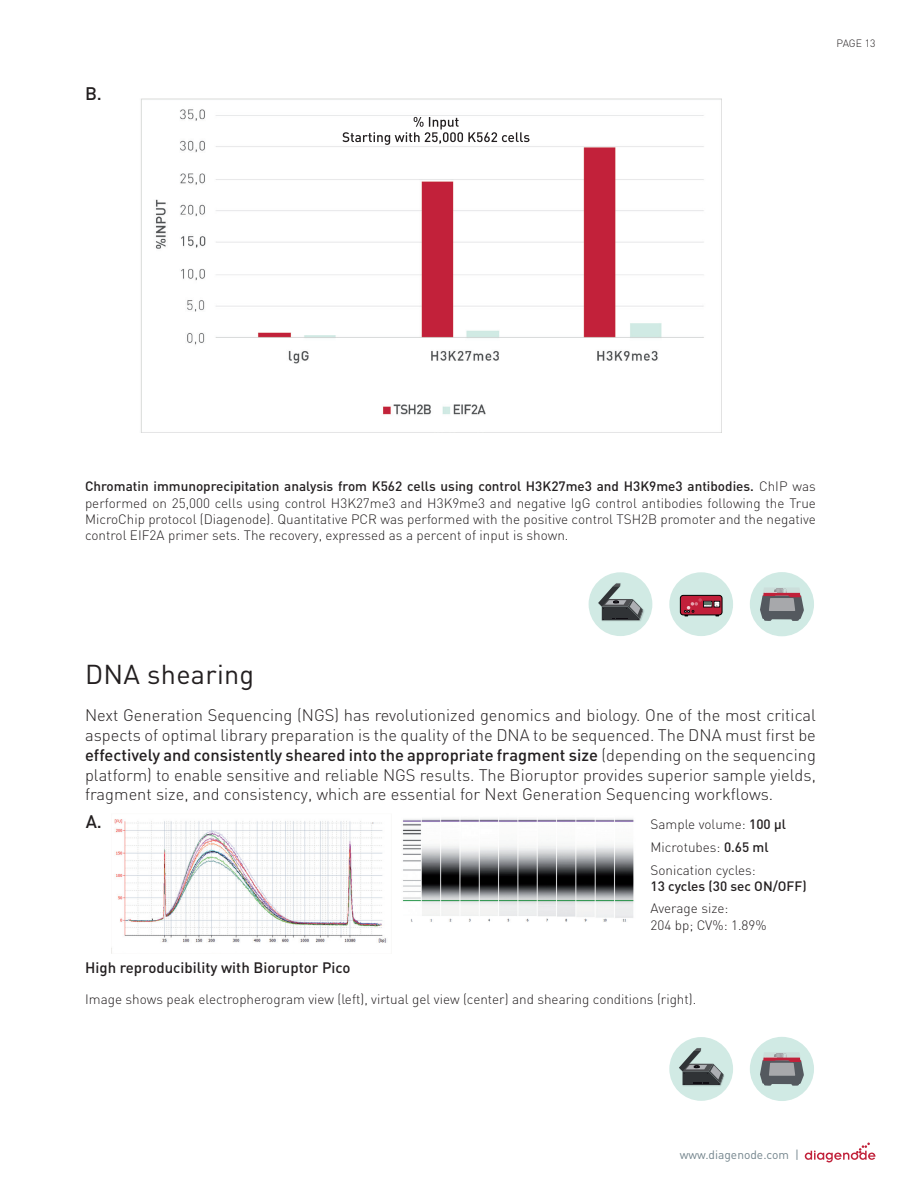
<style>
.page{position:relative;width:918px;height:1188px;background:#fff}
.page>*{position:absolute;margin:0;border:0;box-sizing:border-box;transform-origin:0 0}
.T2_Black{font:27px "DIN";letter-spacing:.01em;color:#231f20}
.FigureTitre{font:500 18px "DIN";color:#231f20}
.Body{font:300 16.5px/19.8px "DIN";color:#231f20;text-align:justify}
.FigureText{font:500 15px "DIN";color:#231f20}
.FigureText-2{font:300 13.5px/16.2px "DIN";color:#231f20;text-align:justify}
.FigureText-3{font:500 13.5px/16.2px "DIN";color:#231f20}
.t1{font:12px "DIN";color:#73848c}
.t2{font:300 10.5px "DIN";letter-spacing:-.005em;color:#231f20}
.s1{font-weight:500}
.s2{font-weight:300}
</style>
<div class="page">
<svg style="left:805px;top:1143px;width:70px;height:19px"></svg>
<div style="left:750px;top:1037px;width:64px;height:64px;background:#d0eae4;border-radius:50%"></div>
<svg style="left:760px;top:1053px;width:44px;height:33px"></svg>
<div style="left:669px;top:572px;width:64px;height:64px;background:#d1eae4;border-radius:50%"></div>
<div style="left:680px;top:595px;width:42px;height:20px;background:#c11f3a;border-radius:3px"></div>
<div style="left:680px;top:595px;width:42px;height:20px;border:1px solid #000;border-radius:3px"></div>
<svg style="left:684px;top:598px;width:36px;height:18px"></svg>
<div style="left:750px;top:572px;width:64px;height:64px;background:#d0eae4;border-radius:50%"></div>
<svg style="left:760px;top:588px;width:44px;height:33px"></svg>
<div style="left:589px;top:572px;width:63px;height:64px;background:#d1eae4;border-radius:50%"></div>
<img style="left:601px;top:609px;width:43px;height:12px">
<svg style="left:598px;top:583px;width:45px;height:37px"></svg>
<div style="left:669px;top:1037px;width:64px;height:64px;background:#d1eae4;border-radius:50%"></div>
<img style="left:682px;top:1085px;width:39px;height:1px">
<svg style="left:679px;top:1048px;width:45px;height:37px"></svg>
<img style="left:402px;top:818px;width:232px;height:104px">
<img style="left:111px;top:819px;width:276px;height:135px">
<img style="left:141px;top:99px;width:580px;height:333px">
<div style="left:428px;top:369px;width:68px;height:19px;background:#fff"></div>
<svg style="left:342px;top:117px;width:188px;height:28px"></svg>
<p class="FigureTitre" style="left:85px;top:82px;width:18px">B.</p>
<p class="t2" style="left:837px;top:36px;width:40px">PAGE 13</p>
<p class="FigureText-2" style="left:85px;top:478px;width:732px"><span class="s1">Chromatin immunoprecipitation analysis from K562 cells using control H3K27me3 and H3K9me3 antibodies.</span> ChIP was performed on 25,000 cells using control H3K27me3 and H3K9me3 and negative IgG control antibodies following the True MicroChip protocol (Diagenode). Quantitative PCR was performed with the positive control TSH2B promoter and the negative control EIF2A primer sets. The recovery, expressed as a percent of input is shown.</p>
<p class="T2_Black" style="left:85px;top:658px;width:171px">DNA shearing</p>
<p class="Body" style="left:85px;top:705px;width:732px">Next Generation Sequencing (NGS) has revolutionized genomics and biology. One of the most critical aspects of optimal library preparation is the quality of the DNA to be sequenced. The DNA must first be <span class="s1">effectively and consistently sheared into the appropriate fragment size</span> (depending on the sequencing platform) to enable sensitive and reliable NGS results. The Bioruptor provides superior sample yields, fragment size, and consistency, which are essential for Next Generation Sequencing workflows.</p>
<p class="FigureText-2" style="left:651px;top:816px;width:137px">Sample volume: <span class="s1">100 µl</span></p>
<p class="FigureText-2" style="left:651px;top:839px;width:120px">Microtubes: <span class="s1">0.65 ml</span></p>
<p class="FigureText-3" style="left:651px;top:861px;width:158px"><span class="s2">Sonication cycles:<br></span>13 cycles (30 sec ON/OFF)</p>
<p class="FigureText-2" style="left:651px;top:900px;width:118px">Average size:<br>204 bp; CV%: 1.89%</p>
<p class="FigureText" style="left:85px;top:958px;width:267px">High reproducibility with Bioruptor Pico</p>
<p class="FigureText-2" style="left:85px;top:991px;width:613px">Image shows peak electropherogram view (left), virtual gel view (center) and shearing conditions (right).</p>
<p class="FigureTitre" style="left:86px;top:810px;width:18px">A.</p>
<p class="t1" style="left:680px;top:1147px;width:121px">www.diagenode.com |</p>
</div>
